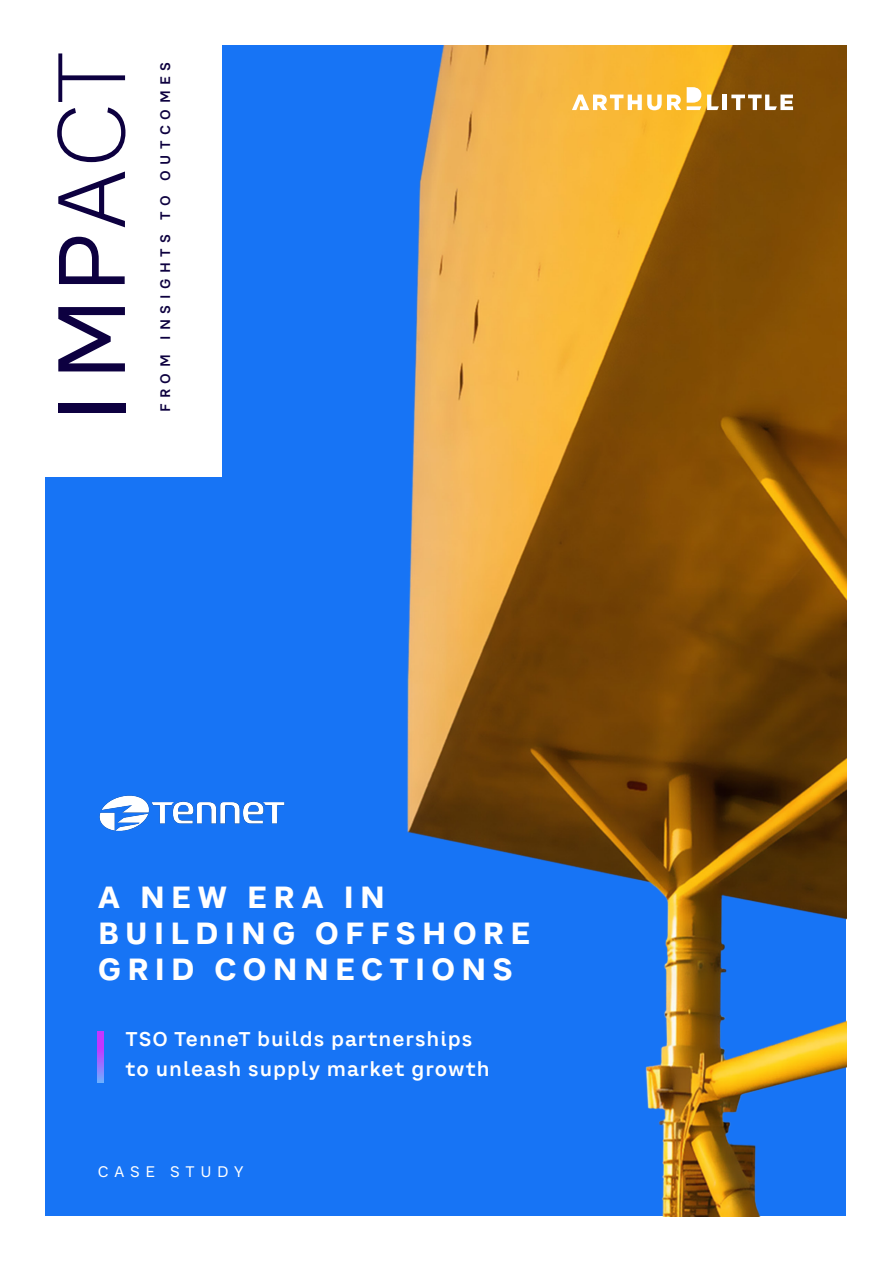
<style>
.page{position:relative;width:893px;height:1263px;background:#fff}
.page>*{position:absolute;margin:0;border:0;box-sizing:border-box;transform-origin:0 0}
._2_FC_MAIN_HEADING_20_24{font:700 30px/36px "CA Saygon Text";letter-spacing:.19em;color:#fff}
._3_FC_SUB_HEADING_14_20{font:600 19.5px/30px "CA Saygon Text";letter-spacing:.05em;color:#fff}
._1_DATE_ISSUE_17_14{font:15px "CA Saygon Text";letter-spacing:.37em;color:#fff}
._1_DATE_ISSUE_17_14-2{font:600 13.5px "CA Saygon Text";letter-spacing:.41em;color:#0d003f}
</style>
<div class="page">
<img style="left:47px;top:45px;width:799px;height:1171px">
<svg style="left:572px;top:95px;width:109px;height:15px"></svg>
<hr style="left:723px;top:95px;width:4px;height:15px;background:#fff">
<svg style="left:707px;top:95px;width:12px;height:15px"></svg>
<svg style="left:687px;top:87px;width:14px;height:23px"></svg>
<svg style="left:731px;top:95px;width:62px;height:15px"></svg>
<img style="left:98px;top:790px;width:188px;height:44px">
<svg style="left:98px;top:1031px;width:5px;height:51px"></svg>
<p class="_1_DATE_ISSUE_17_14-2" style="left:155px;top:412px;width:352px;rotate:-90deg">FROM INSIGHTS TO OUTCOMES</p>
<p class="_2_FC_MAIN_HEADING_20_24" style="left:98px;top:879px;width:434px">A NEW ERA IN<br>BUILDING OFFSHORE<br>GRID CONNECTIONS</p>
<p class="_3_FC_SUB_HEADING_14_20" style="left:125px;top:1024px;width:366px">TSO TenneT builds partnerships to unleash supply market growth</p>
<p class="_1_DATE_ISSUE_17_14" style="left:98px;top:1161px;width:147px">CASE STUDY</p>
</div>
